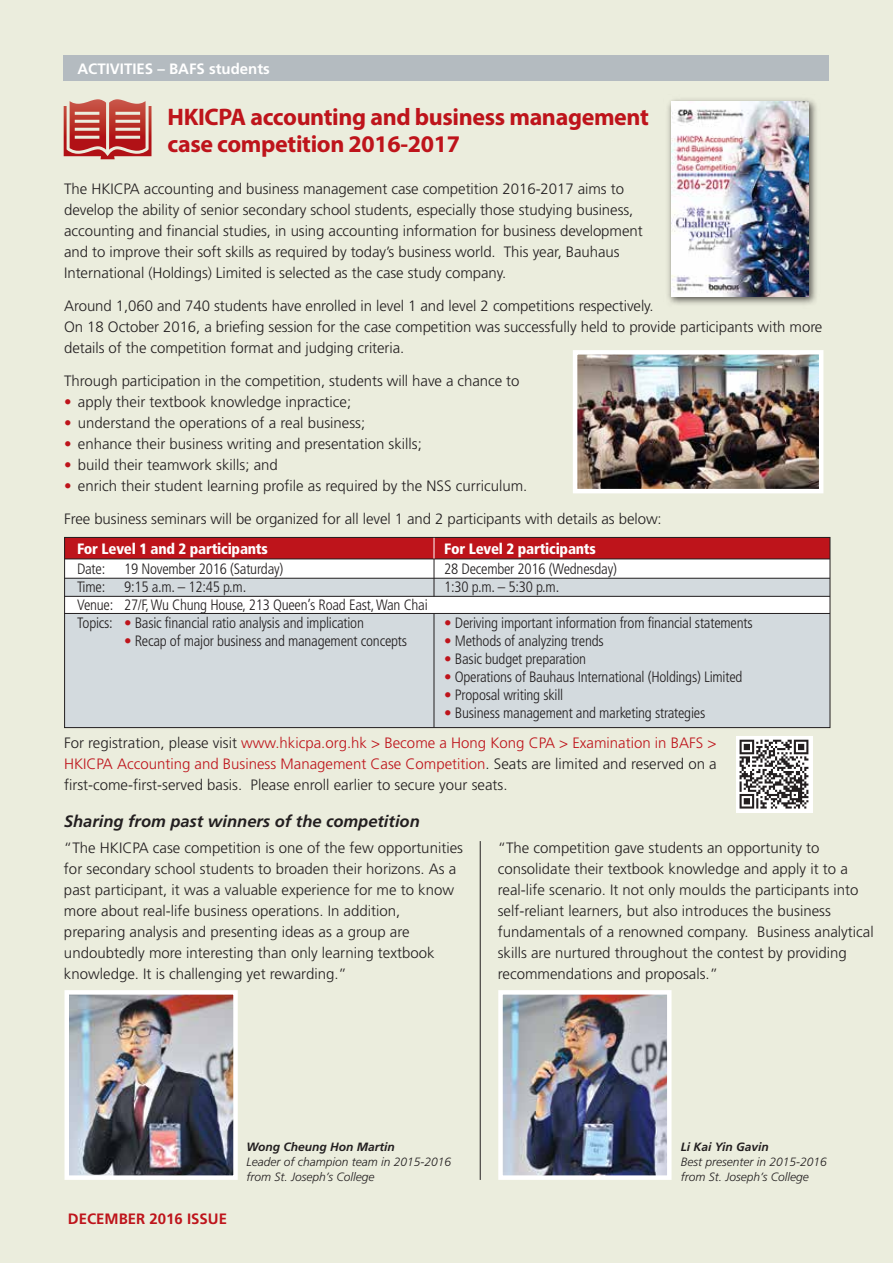
<style>
.page{position:relative;width:893px;height:1263px;background:#ebeddd}
.page>*{position:absolute;margin:0;border:0;box-sizing:border-box;transform-origin:0 0}
.t1{font:700 24px/27px "Myriad Pro";letter-spacing:-.015em;color:#be141b}
.t2{font:italic 700 16.5px "Frutiger";color:#231f20}
.t3{font:300 15px/21px "Frutiger";color:#231f20}
.t4{font:300 condensed 15px/18px "Frutiger";letter-spacing:-.015em;color:#231f20}
.t5{font:300 15px/29.7px "Frutiger";color:#be141b}
.t6{font:900 condensed 15px "Frutiger";letter-spacing:-.015em;color:#fff}
.t7{font:700 15px "Frutiger";color:#fff}
.t8{font:700 15px "Frutiger";color:#be141b}
.t9{font:italic 300 12px/15px "Frutiger";color:#231f20}
.t10{font:italic 700 12px "Frutiger";color:#231f20}
.s1{color:#be141b}
.s2{font-stretch:condensed}
.s3{font-stretch:condensed;color:#231f20}
.s4{color:#231f20}
</style>
<div class="page">
<div style="left:64px;top:55px;width:765px;height:26px;background:#b4bbc0"></div>
<svg style="left:64px;top:99px;width:87px;height:60px"></svg>
<div style="left:65px;top:559px;width:765px;height:65px;background:#fff"></div>
<div style="left:65px;top:537px;width:765px;height:22px;background:#be141b"></div>
<div style="left:65px;top:578px;width:765px;height:18px;background:#d3dade"></div>
<div style="left:65px;top:613px;width:765px;height:114px;background:#d3dade"></div>
<div style="left:64px;top:537px;width:766px;height:191px;border:1px solid #231f20"></div>
<hr style="left:64px;top:613px;width:766px;height:1px;background:#231f20">
<hr style="left:64px;top:596px;width:766px;height:1px;background:#231f20">
<hr style="left:64px;top:578px;width:766px;height:1px;background:#231f20">
<hr style="left:64px;top:559px;width:766px;height:1px;background:#231f20">
<hr style="left:434px;top:613px;width:1px;height:114px;background:#231f20">
<hr style="left:434px;top:559px;width:1px;height:37px;background:#231f20">
<svg style="left:434px;top:538px;width:1px;height:20px"></svg>
<hr style="left:480px;top:841px;width:1px;height:339px;background:#231f20">
<svg style="left:736px;top:736px;width:76px;height:76px"></svg>
<svg style="left:740px;top:740px;width:68px;height:68px"></svg>
<img style="left:69px;top:995px;width:164px;height:180px">
<div style="left:64px;top:990px;width:174px;height:190px;border:4px solid #fff"></div>
<img style="left:503px;top:995px;width:163px;height:180px">
<div style="left:498px;top:990px;width:173px;height:190px;border:4px solid #fff"></div>
<img style="left:667px;top:99px;width:150px;height:206px">
<img style="left:671px;top:102px;width:137px;height:194px">
<img style="left:578px;top:355px;width:240px;height:133px">
<div style="left:573px;top:350px;width:250px;height:143px;border:4px solid #fff"></div>
<p class="t7" style="left:77px;top:60px;width:194px">ACTIVITIES – BAFS students</p>
<h1 class="t1" style="left:167px;top:102px;width:483px">HKICPA accounting and business management case competition 2016-2017</h1>
<p class="t3" style="left:64px;top:178px;width:580px">The HKICPA accounting and business management case competition 2016-2017 aims to develop the ability of senior secondary school students, especially those studying business, accounting and financial studies, in using accounting information for business development and to improve their soft skills as required by today’s business world. This year, Bauhaus International (Holdings) Limited is selected as the case study company.</p>
<p class="t3" style="left:64px;top:295px;width:760px">Around 1,060 and 740 students have enrolled in level 1 and level 2 competitions respectively.<br>On 18 October 2016, a briefing session for the case competition was successfully held to provide participants with more details of the competition format and judging criteria.</p>
<p class="t3" style="left:64px;top:370px;width:457px">Through participation in the competition, students will have a chance to</p>
<p class="t3" style="left:64px;top:391px;width:289px"><span class="s1">•</span> apply their textbook knowledge inpractice;</p>
<p class="t3" style="left:64px;top:412px;width:302px"><span class="s1">•</span> understand the operations of a real business;</p>
<p class="t3" style="left:64px;top:433px;width:359px"><span class="s1">•</span> enhance their business writing and presentation skills;</p>
<p class="t3" style="left:64px;top:454px;width:215px"><span class="s1">•</span> build their teamwork skills; and</p>
<p class="t3" style="left:64px;top:475px;width:465px"><span class="s1">•</span> enrich their student learning profile as required by the NSS curriculum.</p>
<p class="t3" style="left:64px;top:508px;width:599px">Free business seminars will be organized for all level 1 and 2 participants with details as below:</p>
<p class="t6" style="left:77px;top:540px;width:192px">For Level 1 and 2 participants</p>
<p class="t4" style="left:77px;top:560px;width:30px">Date:</p>
<p class="t4" style="left:124px;top:560px;width:161px">19 November 2016 (Saturday)</p>
<p class="t4" style="left:77px;top:578px;width:30px">Time:</p>
<p class="t6" style="left:444px;top:540px;width:153px">For Level 2 participants</p>
<p class="t4" style="left:444px;top:560px;width:174px">28 December 2016 (Wednesday)<br>1:30 p.m. – 5:30 p.m.</p>
<p class="t4" style="left:444px;top:614px;width:310px"><span class="s1">•</span> Deriving important information from financial statements</p>
<p class="t4" style="left:444px;top:632px;width:161px"><span class="s1">•</span> Methods of analyzing trends</p>
<p class="t4" style="left:444px;top:650px;width:143px"><span class="s1">•</span> Basic budget preparation</p>
<p class="t4" style="left:444px;top:668px;width:300px"><span class="s1">•</span> Operations of Bauhaus International (Holdings) Limited</p>
<p class="t4" style="left:444px;top:686px;width:121px"><span class="s1">•</span> Proposal writing skill</p>
<p class="t5" style="left:64px;top:698px;width:654px;text-indent:380px"><span class="s2">•</span> <span class="s3">Business management and marketing strategies<br></span><span class="s4">For registration, please visit</span> www.hkicpa.org.hk &gt; Become a Hong Kong CPA &gt; Examination in BAFS &gt;</p>
<p class="t3" style="left:64px;top:753px;width:654px"><span class="s1">HKICPA Accounting and Business Management Case Competition</span>. Seats are limited and reserved on a first-come-first-served basis. Please enroll earlier to secure your seats.</p>
<p class="t4" style="left:77px;top:578px;width:352px;text-indent:47px">9:15 a.m. – 12:45 p.m.<br>Venue: 27/F, Wu Chung House, 213 Queen’s Road East, Wan Chai<br>Topics: <span class="s1">•</span> Basic financial ratio analysis and implication</p>
<p class="t4" style="left:124px;top:632px;width:285px"><span class="s1">•</span> Recap of major business and management concepts</p>
<p class="t2" style="left:64px;top:812px;width:357px">Sharing from past winners of the competition</p>
<p class="t3" style="left:64px;top:837px;width:400px">“The HKICPA case competition is one of the few opportunities for secondary school students to broaden their horizons. As a past participant, it was a valuable experience for me to know more about real-life business operations. In addition, preparing analysis and presenting ideas as a group are undoubtedly more interesting than only learning textbook knowledge. It is challenging yet rewarding.”</p>
<p class="t3" style="left:498px;top:837px;width:377px">“The competition gave students an opportunity to consolidate their textbook knowledge and apply it to a real-life scenario. It not only moulds the participants into self-reliant learners, but also introduces the business fundamentals of a renowned company. Business analytical skills are nurtured throughout the contest by providing recommendations and proposals.”</p>
<p class="t8" style="left:68px;top:1209px;width:161px">DECEMBER 2016 ISSUE</p>
<p class="t10" style="left:246px;top:1140px;width:150px">Wong Cheung Hon Martin</p>
<p class="t9" style="left:246px;top:1154px;width:206px">Leader of champion team in 2015-2016 from St. Joseph’s College</p>
<p class="t10" style="left:681px;top:1140px;width:90px">Li Kai Yin Gavin</p>
<p class="t9" style="left:681px;top:1154px;width:148px">Best presenter in 2015-2016 from St. Joseph’s College</p>
</div>
